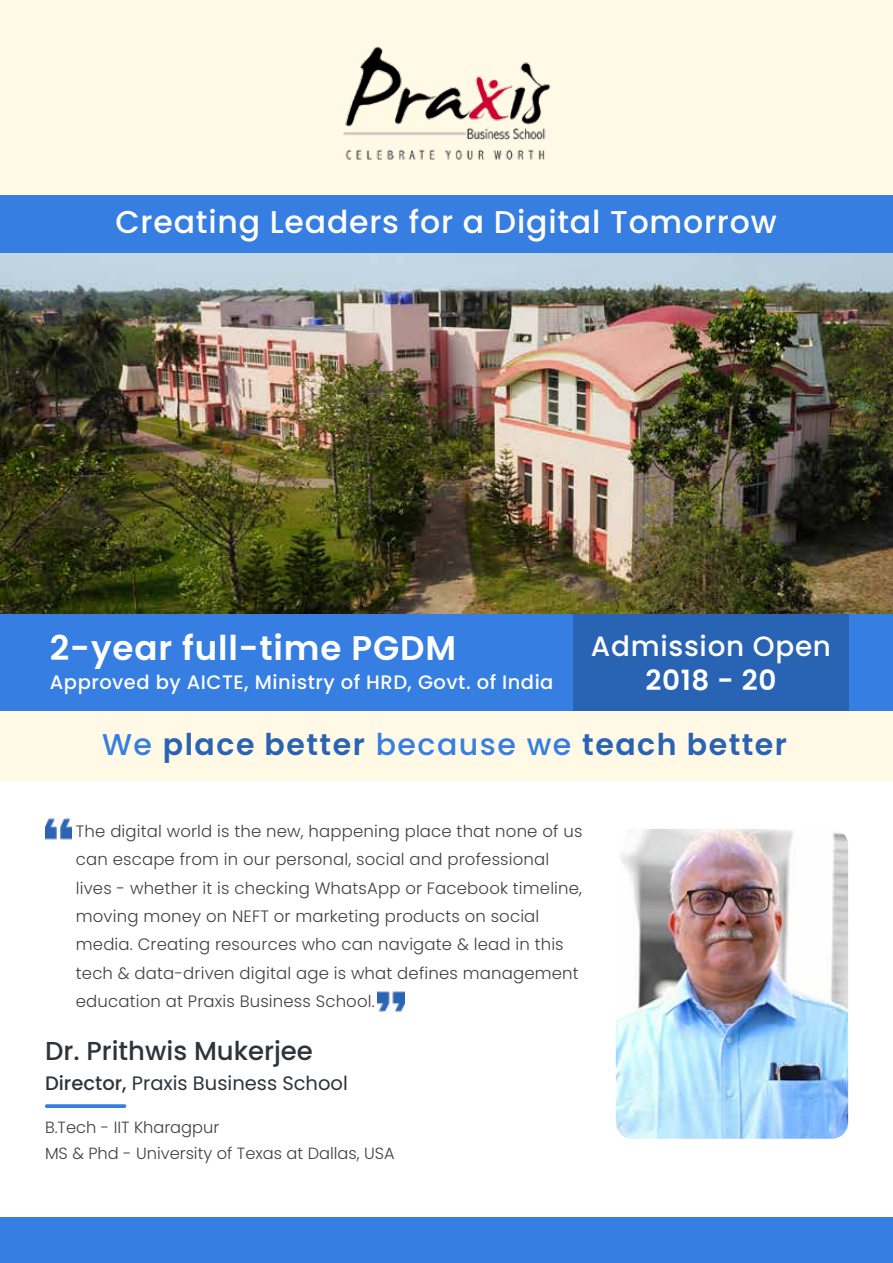
<style>
.page{position:relative;width:893px;height:1263px;background:#fff9e6}
.page>*{position:absolute;margin:0;border:0;box-sizing:border-box;transform-origin:0 0}
.t1{font:600 34.05px "Poppins";letter-spacing:.025em;color:#fff}
.t2{font:500 31.5px "Poppins";letter-spacing:.025em;color:#fff}
.t3{font:600 30px "Poppins";letter-spacing:.05em;color:#2963b3}
.t4{font:500 27.9px "Poppins";letter-spacing:.025em;color:#fff}
.t5{font:600 27.9px "Poppins";letter-spacing:.025em;color:#fff}
.t6{font:500 25.95px "Poppins";color:#30323d}
.t7{font:500 19.5px "Poppins";letter-spacing:.025em;color:#fff}
.t8{font:19.5px "Poppins";color:#30323d}
.t9{font:300 16.5px/28.3px "Poppins";letter-spacing:.01em;color:#404041}
.t10{font:300 16.2px/26px "Poppins";color:#404041}
.s1{font-weight:500;color:#367ee2}
.s2{font-weight:500}
</style>
<div class="page">
<img style="left:0;top:252px;width:893px;height:362px">
<div style="left:0;top:765px;width:893px;height:461px;background:#fff"></div>
<div style="left:0;top:705px;width:893px;height:76px;background:#fff9e6"></div>
<div style="left:0;top:1218px;width:893px;height:45px;background:#367ee2"></div>
<div style="left:0;top:614px;width:893px;height:96px;background:#367ee2"></div>
<div style="left:573px;top:614px;width:276px;height:96px;background:#2963b3"></div>
<img style="left:343px;top:46px;width:208px;height:114px">
<div style="left:0;top:195px;width:893px;height:57px;background:#367ee2"></div>
<svg style="left:45px;top:1104px;width:81px;height:4px"></svg>
<img style="left:616px;top:829px;width:232px;height:310px">
<img style="left:378px;top:991px;width:26px;height:22px">
<img style="left:45px;top:818px;width:26px;height:22px">
<h2 class="t2" style="left:116px;top:203px;width:663px">Creating Leaders for a Digital Tomorrow</h2>
<h1 class="t1" style="left:50px;top:628px;width:408px">2-year full-time PGDM</h1>
<p class="t7" style="left:50px;top:671px;width:505px">Approved by AICTE, Ministry of HRD, Govt. of India</p>
<h3 class="t3" style="left:102px;top:727px;width:686px"><span class="s1">We</span> place better <span class="s1">because we</span> teach better</h3>
<h3 class="t4" style="left:591px;top:630px;width:242px">Admission Open</h3>
<h3 class="t5" style="left:645px;top:664px;width:133px">2018 - 20</h3>
<p class="t9" style="left:76px;top:817px;width:508px">The digital world is the new, happening place that none of us can escape from in our personal, social and professional lives - whether it is checking WhatsApp or Facebook timeline, moving money on NEFT or marketing products on social media. Creating resources who can navigate &amp; lead in this tech &amp; data-driven digital age is what defines management education at Praxis Business School.</p>
<h3 class="t6" style="left:45px;top:1036px;width:269px">Dr. Prithwis Mukerjee</h3>
<p class="t8" style="left:45px;top:1072px;width:304px"><span class="s2">Director,</span> Praxis Business School</p>
<p class="t10" style="left:45px;top:1114px;width:351px">B.Tech - IIT Kharagpur<br>MS &amp; Phd - University of Texas at Dallas, USA</p>
</div>
